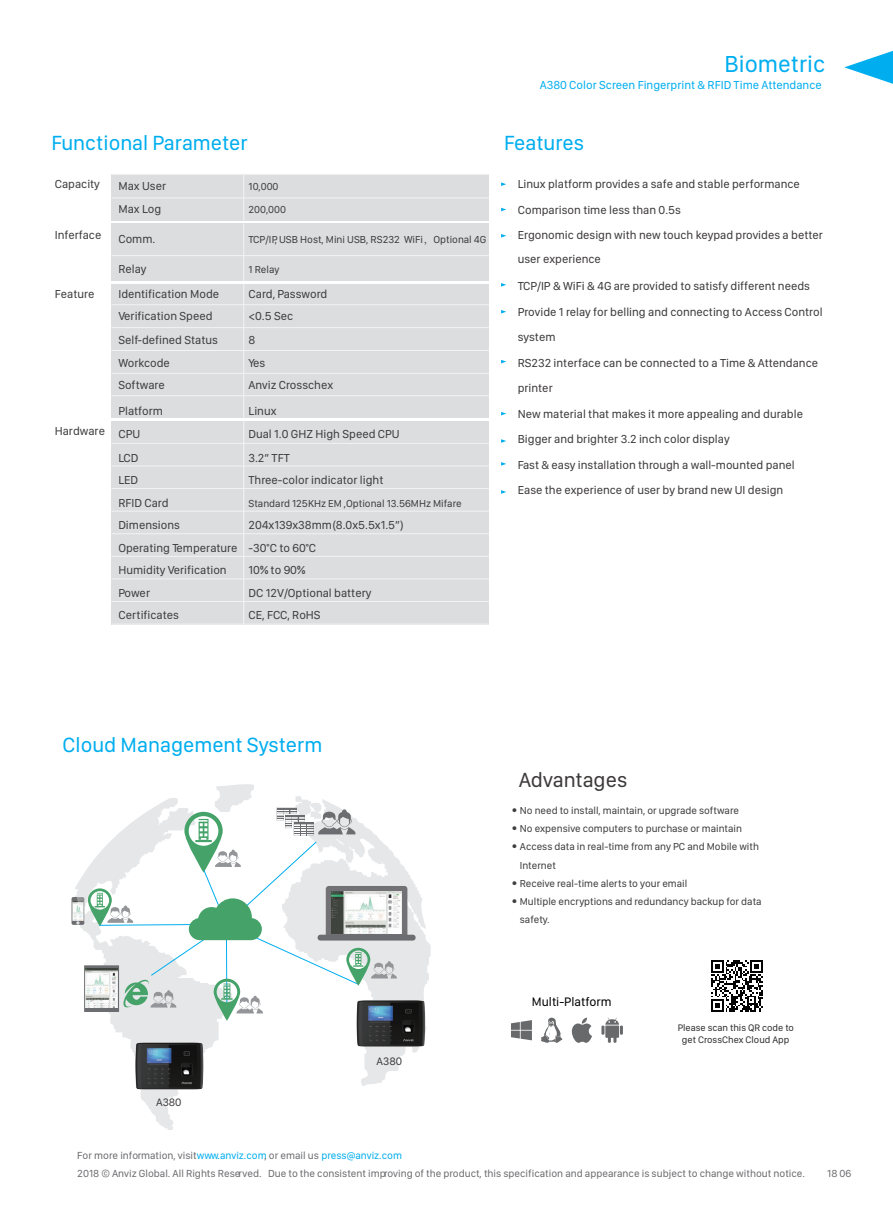
<style>
.page{position:relative;width:893px;height:1212px;background:#fff}
.page>*{position:absolute;margin:0;border:0;box-sizing:border-box;transform-origin:0 0}
.t1{font:24px "SF Compact Display";color:#00aeef}
.t2{font:21.3px "SF Compact Display";color:#00aeef}
.t3{font:21.3px "SF Compact Display";color:#3d3a3a}
.t4{font:12.75px "SF Compact Display";color:#030303}
.t5{font:12px/25.5px "SF Compact Display";color:#3d3a3a}
.t6{font:12px/22.5px "SF Compact Display";color:#3e3e3f}
.t7{font:12px "SF Compact Display";color:#00aeef}
.t8{font:11.25px "SF Compact Display";color:#3d3b3a}
.t9{font:10.65px/18.8px "SF Compact Display";color:#6c6d70}
.t10{font:10.5px/18.3px "SF Compact Display";color:#3e3e3f}
.t11{font:9.9px/12.8px "SF Compact Display";color:#312f30;text-align:center}
.t12{font:5.55px "SF Compact Display";color:#3e3e3f}
.s1{font-family:"Adobe Song Std";font-weight:300}
.s2{color:#00aeef}
</style>
<div class="page">
<div style="left:112px;top:284px;width:377px;height:134px;background:#dcdddf"></div>
<div style="left:112px;top:223px;width:377px;height:58px;background:#dcdddf"></div>
<div style="left:112px;top:174px;width:377px;height:47px;background:#dcdddf"></div>
<hr style="left:112px;top:174px;width:377px;height:1px;background:#f2f3f4">
<hr style="left:112px;top:198px;width:377px;height:1px;background:#f2f3f4">
<hr style="left:112px;top:255px;width:377px;height:1px;background:#f2f3f4">
<hr style="left:112px;top:304px;width:377px;height:1px;background:#f2f3f4">
<hr style="left:112px;top:327px;width:377px;height:1px;background:#f2f3f4">
<hr style="left:112px;top:350px;width:377px;height:1px;background:#f2f3f4">
<hr style="left:112px;top:373px;width:377px;height:1px;background:#f2f3f4">
<hr style="left:112px;top:395px;width:377px;height:1px;background:#f2f3f4">
<div style="left:112px;top:421px;width:377px;height:203px;background:#dcdddf"></div>
<hr style="left:112px;top:443px;width:377px;height:1px;background:#f2f3f4">
<hr style="left:112px;top:466px;width:377px;height:1px;background:#f2f3f4">
<hr style="left:112px;top:488px;width:377px;height:1px;background:#f2f3f4">
<hr style="left:112px;top:511px;width:377px;height:1px;background:#f2f3f4">
<hr style="left:112px;top:533px;width:377px;height:1px;background:#f2f3f4">
<hr style="left:112px;top:556px;width:377px;height:1px;background:#f2f3f4">
<hr style="left:112px;top:578px;width:377px;height:1px;background:#f2f3f4">
<hr style="left:112px;top:601px;width:377px;height:1px;background:#f2f3f4">
<hr style="left:112px;top:624px;width:377px;height:1px;background:#f2f3f4">
<svg style="left:511px;top:1020px;width:21px;height:20px"></svg>
<svg style="left:601px;top:1017px;width:22px;height:26px"></svg>
<svg style="left:572px;top:1017px;width:20px;height:26px"></svg>
<svg style="left:541px;top:1017px;width:21px;height:26px"></svg>
<svg style="left:711px;top:960px;width:52px;height:52px"></svg>
<svg style="left:501px;top:182px;width:5px;height:4px"></svg>
<svg style="left:501px;top:208px;width:5px;height:3px"></svg>
<svg style="left:501px;top:234px;width:5px;height:4px"></svg>
<svg style="left:501px;top:310px;width:5px;height:4px"></svg>
<svg style="left:501px;top:283px;width:5px;height:4px"></svg>
<svg style="left:501px;top:360px;width:5px;height:3px"></svg>
<svg style="left:501px;top:412px;width:5px;height:3px"></svg>
<svg style="left:501px;top:439px;width:5px;height:4px"></svg>
<svg style="left:501px;top:462px;width:5px;height:4px"></svg>
<svg style="left:501px;top:490px;width:5px;height:4px"></svg>
<svg style="left:75px;top:887px;width:98px;height:243px"></svg>
<div style="left:72px;top:897px;width:12px;height:28px;background:#6c6d70;border-radius:2px"></div>
<img style="left:72px;top:901px;width:4px;height:20px">
<svg style="left:76px;top:784px;width:355px;height:302px"></svg>
<hr style="left:243px;top:284px;width:1px;height:134px;background:#f2f3f4">
<hr style="left:243px;top:223px;width:1px;height:58px;background:#f2f3f4">
<hr style="left:243px;top:174px;width:1px;height:47px;background:#f2f3f4">
<hr style="left:243px;top:421px;width:1px;height:203px;background:#f2f3f4">
<svg style="left:844px;top:50px;width:49px;height:34px"></svg>
<img style="left:110px;top:1027px;width:118px;height:72px">
<img style="left:331px;top:985px;width:100px;height:72px">
<h1 class="t1" style="left:725px;top:48px;width:102px">Biometric</h1>
<p class="t7" style="left:540px;top:77px;width:283px">A380 Color Screen Fingerprint &amp; RFID Time Attendance</p>
<h2 class="t2" style="left:51px;top:129px;width:198px">Functional Parameter</h2>
<h2 class="t2" style="left:504px;top:129px;width:81px">Features</h2>
<p class="t5" style="left:518px;top:171px;width:307px">Linux platform provides a safe and stable performance<br>Comparison time less than 0.5s<br>Ergonomic design with new touch keypad provides a better</p>
<p class="t5" style="left:518px;top:246px;width:85px">user experience</p>
<p class="t5" style="left:518px;top:273px;width:306px">TCP/IP &amp; WiFi &amp; 4G are provided to satisfy different needs Provide 1 relay for belling and connecting to Access Control system<br>RS232 interface can be connected to a Time &amp; Attendance printer<br>New material that makes it more appealing and durable Bigger and brighter 3.2 inch color display<br>Fast &amp; easy installation through a wall-mounted panel<br>Ease the experience of user by brand new UI design</p>
<p class="t6" style="left:55px;top:172px;width:47px">Capacity</p>
<p class="t6" style="left:118px;top:173px;width:49px;line-height:23.2px">Max User<br>Max Log</p>
<p class="t10" style="left:249px;top:176px;width:32px">10,000</p>
<p class="t10" style="left:249px;top:200px;width:39px">200,000</p>
<p class="t6" style="left:55px;top:223px;width:48px">Inferface</p>
<p class="t6" style="left:118px;top:227px;width:39px">Comm.</p>
<p class="t6" style="left:118px;top:257px;width:30px">Relay</p>
<p class="t10" style="left:249px;top:230px;width:239px">TCP/IP, USB Host, Mini USB, RS232 WiFi<span class="s1">，</span>Optional 4G</p>
<p class="t10" style="left:249px;top:260px;width:32px">1 Relay</p>
<p class="t6" style="left:249px;top:282px;width:80px">Card, Password &lt;0.5 Sec</p>
<p class="t6" style="left:249px;top:328px;width:86px">8<br>Yes<br>Anviz Crosschex</p>
<p class="t6" style="left:118px;top:282px;width:102px">Identification Mode<br>Verification Speed</p>
<p class="t6" style="left:118px;top:328px;width:101px">Self-defined Status<br>Workcode<br>Software</p>
<p class="t6" style="left:55px;top:282px;width:41px">Feature</p>
<p class="t6" style="left:118px;top:399px;width:46px">Platform<br>CPU</p>
<p class="t6" style="left:118px;top:446px;width:121px">LCD<br>LED<br>RFID Card<br>Dimensions<br>Operating Temperature<br>Humidity Verification<br>Power<br>Certificates</p>
<p class="t6" style="left:249px;top:399px;width:153px">Linux<br>Dual 1.0 GHZ High Speed CPU</p>
<p class="t6" style="left:249px;top:446px;width:136px">3.2” TFT<br>Three-color indicator light</p>
<p class="t10" style="left:249px;top:493px;width:215px">Standard 125KHz EM ,Optional 13.56MHz Mifare</p>
<p class="t6" style="left:249px;top:513px;width:157px">204x139x38mm(8.0x5.5x1.5″) -30°C to 60°C<br>10% to 90%<br>DC 12V/Optional battery<br>CE, FCC, RoHS</p>
<p class="t6" style="left:55px;top:419px;width:52px">Hardware</p>
<h2 class="t2" style="left:63px;top:731px;width:261px">Cloud Management Systerm</h2>
<h2 class="t3" style="left:519px;top:766px;width:110px">Advantages</h2>
<p class="t10" style="left:520px;top:800px;width:243px">No need to install, maintain, or upgrade software<br>No expensive computers to purchase or maintain Access data in real-time from any PC and Mobile with Internet<br>Receive real-time alerts to your email<br>Multiple encryptions and redundancy backup for data safety.</p>
<p class="t12" style="left:512px;top:806px;width:6px">●</p>
<p class="t12" style="left:512px;top:824px;width:6px">●</p>
<p class="t12" style="left:512px;top:843px;width:6px">●</p>
<p class="t12" style="left:512px;top:879px;width:6px">●</p>
<p class="t12" style="left:512px;top:897px;width:6px">●</p>
<p class="t8" style="left:156px;top:1095px;width:27px">A380</p>
<p class="t8" style="left:377px;top:1053px;width:27px">A380</p>
<p class="t4" style="left:532px;top:993px;width:81px">Multi-Platform</p>
<p class="t11" style="left:678px;top:1020px;width:118px">Please scan this QR code to get CrossChex Cloud App</p>
<p class="t9" style="left:77px;top:1145px;width:729px">For more information, visit <span class="s2">www.anviz.com</span>, or email us <span class="s2">press@anviz.com<br></span>2018 © Anviz Global. All Rights Reserved. Due to the consistent improving of the product, this specification and appearance is subject to change without notice.</p>
<p class="t9" style="left:827px;top:1164px;width:26px">18 06</p>
</div>
